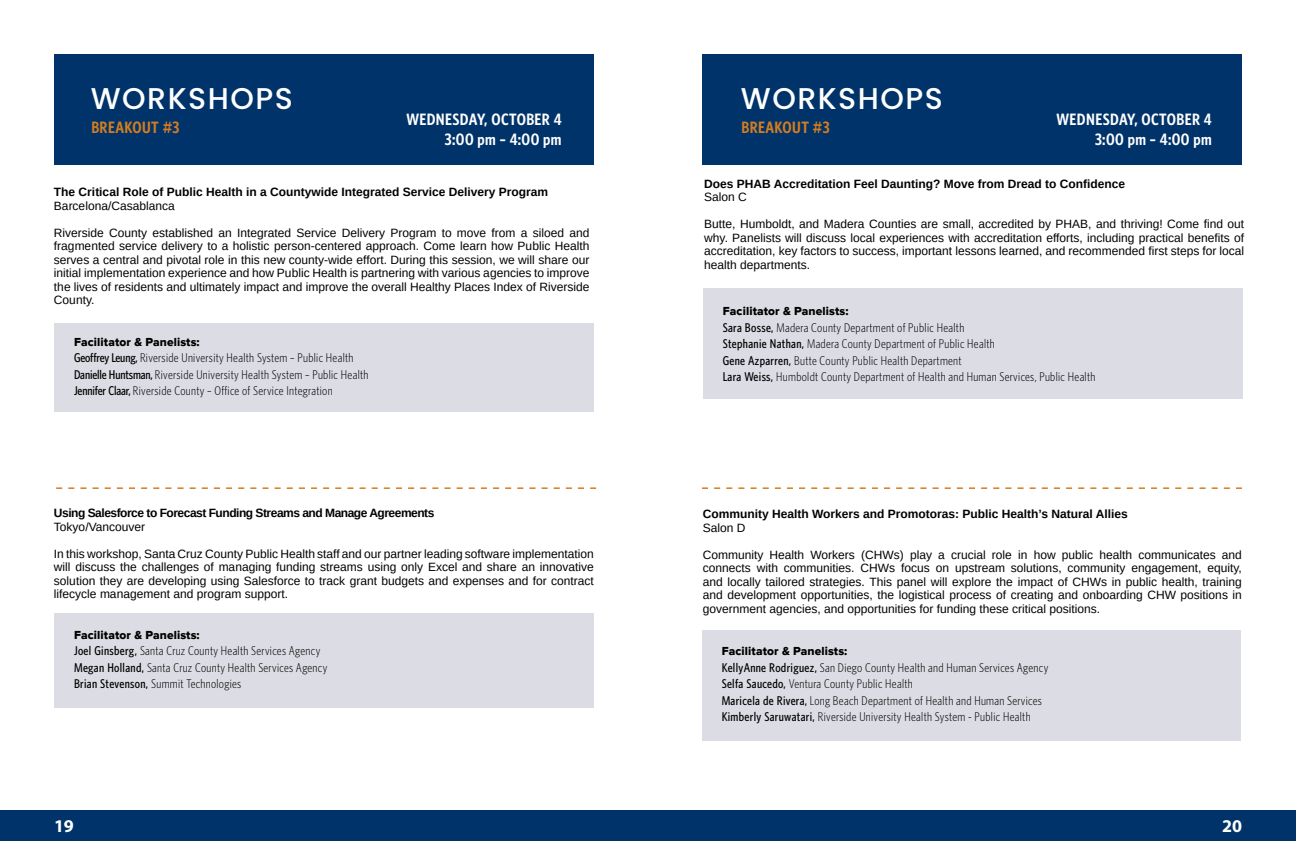
<style>
.page{position:relative;width:1296px;height:864px;background:#fff}
.page>*{position:absolute;margin:0;border:0;box-sizing:border-box;transform-origin:0 0}
.t1{font:500 30px "Poppins";letter-spacing:.05em;color:#fefefe}
.t2{font:700 18px "Myriad Pro";color:#fefefe}
.t3{font:600 16.5px/19.5px "Whitney Condensed";letter-spacing:.025em;color:#fefefe;text-align:right}
.t4{font:600 16.5px "Whitney Condensed";letter-spacing:.025em;color:#d47d21}
.t5{font:300 12.75px/16.5px "Whitney Condensed";letter-spacing:.025em;color:#000}
.t6{font:12px/13.5px "Arimo";color:#000;text-align:justify}
.t7{font:700 12px "Arimo";color:#000}
.t8{font:12px "Proxima Nova Extrabld";letter-spacing:.01em;color:#000}
.t9{font:700 12px "Arimo";letter-spacing:-.04em;color:#000}
.s1{font-weight:500}
</style>
<div class="page">
<div style="left:0;top:811px;width:648px;height:30px;background:#003369"></div>
<div style="left:648px;top:811px;width:648px;height:30px;background:#003369"></div>
<div style="left:54px;top:54px;width:540px;height:110px;background:#003369"></div>
<div style="left:702px;top:54px;width:540px;height:110px;background:#003369"></div>
<div style="left:702px;top:630px;width:539px;height:111px;background:#dcdce4"></div>
<div style="left:703px;top:288px;width:540px;height:110px;background:#dcdce4"></div>
<div style="left:54px;top:613px;width:540px;height:95px;background:#dcdce4"></div>
<div style="left:54px;top:323px;width:540px;height:88px;background:#dcdce4"></div>
<svg style="left:56px;top:487px;width:540px;height:2px"></svg>
<svg style="left:702px;top:487px;width:540px;height:2px"></svg>
<h1 class="t1" style="left:91px;top:81px;width:204px">WORKSHOPS</h1>
<h1 class="t1" style="left:741px;top:81px;width:204px">WORKSHOPS</h1>
<h3 class="t3" style="left:406px;top:110px;width:157px">WEDNESDAY, OCTOBER 4<br>3:00 pm – 4:00 pm</h3>
<h3 class="t3" style="left:1057px;top:110px;width:157px">WEDNESDAY, OCTOBER 4<br>3:00 pm – 4:00 pm</h3>
<p class="t7" style="left:704px;top:175px;width:422px">Does PHAB Accreditation Feel Daunting? Move from Dread to Confidence</p>
<p class="t6" style="left:704px;top:190px;width:44px">Salon C</p>
<p class="t6" style="left:704px;top:217px;width:541px">Butte, Humboldt, and Madera Counties are small, accredited by PHAB, and thriving! Come find out why. Panelists will discuss local experiences with accreditation efforts, including practical benefits of accreditation, key factors to success, important lessons learned, and recommended first steps for local health departments.</p>
<h3 class="t4" style="left:91px;top:118px;width:90px">BREAKOUT #3</h3>
<h3 class="t4" style="left:742px;top:118px;width:90px">BREAKOUT #3</h3>
<p class="t7" style="left:54px;top:184px;width:496px">The Critical Role of Public Health in a Countywide Integrated Service Delivery Program</p>
<p class="t6" style="left:54px;top:199px;width:122px">Barcelona/Casablanca</p>
<p class="t6" style="left:54px;top:226px;width:537px">Riverside County established an Integrated Service Delivery Program to move from a siloed and fragmented service delivery to a holistic person-centered approach. Come learn how Public Health serves a central and pivotal role in this new county-wide effort. During this session, we will share our initial implementation experience and how Public Health is partnering with various agencies to improve the lives of residents and ultimately impact and improve the overall Healthy Places Index of Riverside County.</p>
<p class="t8" style="left:723px;top:304px;width:127px">Facilitator &amp; Panelists:</p>
<p class="t5" style="left:723px;top:319px;width:374px"><span class="s1">Sara Bosse,</span> Madera County Department of Public Health<br><span class="s1">Stephanie Nathan,</span> Madera County Department of Public Health<br><span class="s1">Gene Azparren,</span> Butte County Public Health Department<br><span class="s1">Lara Weiss,</span> Humboldt County Department of Health and Human Services, Public Health</p>
<p class="t8" style="left:74px;top:335px;width:127px">Facilitator &amp; Panelists:</p>
<p class="t5" style="left:74px;top:349px;width:296px"><span class="s1">Geoffrey Leung,</span> Riverside University Health System – Public Health<br><span class="s1">Danielle Huntsman,</span> Riverside University Health System – Public Health<br><span class="s1">Jennifer Claar,</span> Riverside County – Office of Service Integration</p>
<p class="t9" style="left:54px;top:505px;width:382px">Using Salesforce to Forecast Funding Streams and Manage Agreements</p>
<p class="t6" style="left:54px;top:520px;width:93px">Tokyo/Vancouver</p>
<p class="t6" style="left:54px;top:547px;width:541px">In this workshop, Santa Cruz County Public Health staff and our partner leading software implementation will discuss the challenges of managing funding streams using only Excel and share an innovative solution they are developing using Salesforce to track grant budgets and expenses and for contract lifecycle management and program support.</p>
<p class="t8" style="left:74px;top:628px;width:127px">Facilitator &amp; Panelists:</p>
<p class="t5" style="left:74px;top:642px;width:255px"><span class="s1">Joel Ginsberg,</span> Santa Cruz County Health Services Agency<br><span class="s1">Megan Holland,</span> Santa Cruz County Health Services Agency<br><span class="s1">Brian Stevenson,</span> Summit Technologies</p>
<p class="t7" style="left:703px;top:506px;width:426px">Community Health Workers and Promotoras: Public Health’s Natural Allies</p>
<p class="t6" style="left:703px;top:521px;width:44px">Salon D</p>
<p class="t6" style="left:703px;top:548px;width:541px">Community Health Workers (CHWs) play a crucial role in how public health communicates and connects with communities. CHWs focus on upstream solutions, community engagement, equity, and locally tailored strategies. This panel will explore the impact of CHWs in public health, training and development opportunities, the logistical process of creating and onboarding CHW positions in government agencies, and opportunities for funding these critical positions.</p>
<p class="t8" style="left:722px;top:644px;width:127px">Facilitator &amp; Panelists:</p>
<p class="t5" style="left:722px;top:659px;width:328px"><span class="s1">KellyAnne Rodriguez,</span> San Diego County Health and Human Services Agency <span class="s1">Selfa Saucedo,</span> Ventura County Public Health<br><span class="s1">Maricela de Rivera,</span> Long Beach Department of Health and Human Services <span class="s1">Kimberly Saruwatari,</span> Riverside University Health System - Public Health</p>
<h2 class="t2" style="left:54px;top:814px;width:21px">19</h2>
<h2 class="t2" style="left:1222px;top:814px;width:21px">20</h2>
</div>
